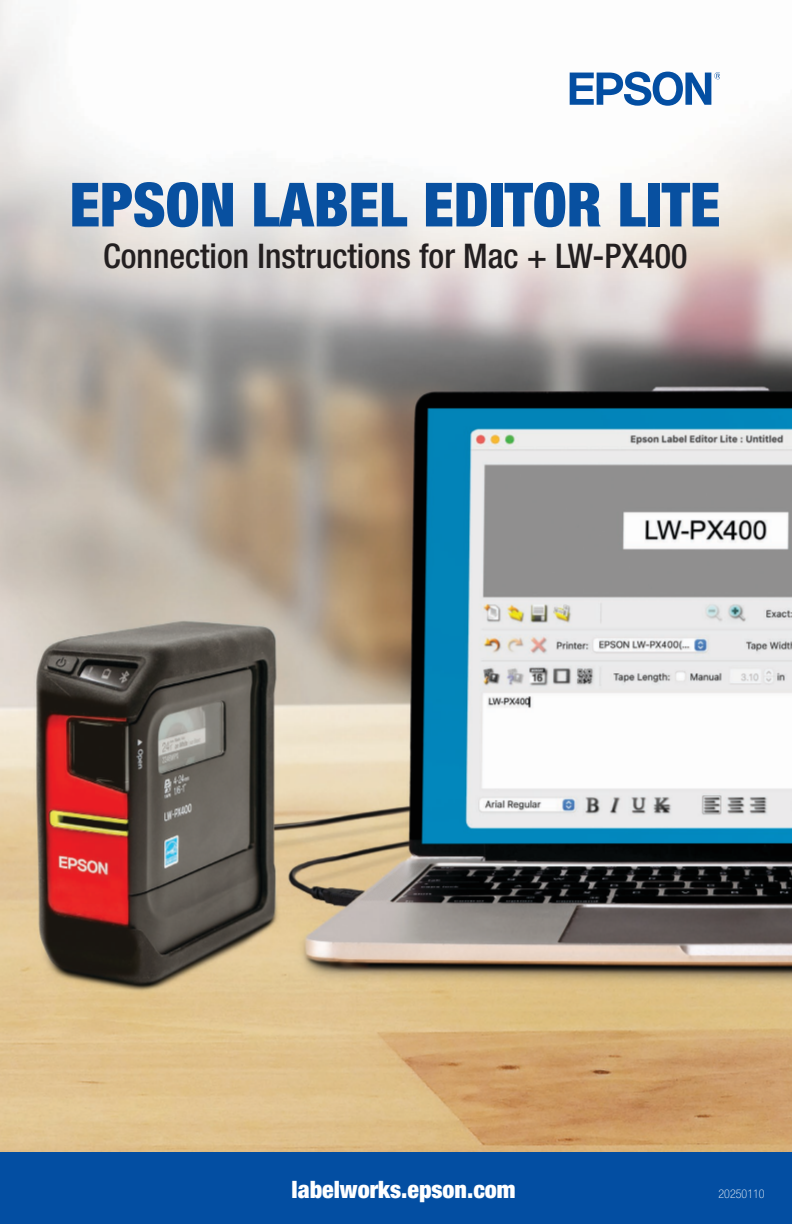
<style>
.page{position:relative;width:792px;height:1224px;background:#fff}
.page>*{position:absolute;margin:0;border:0;box-sizing:border-box;transform-origin:0 0}
.t1{font:900 condensed 61px "Helvetica Neue";color:#0850a0}
.t2{font:500 condensed 34px "Helvetica Neue";color:#231f20}
.t3{font:900 condensed 24px "Helvetica Neue";color:#fff}
.t4{font:100 condensed 12px "Helvetica Neue";color:#fff}
</style>
<div class="page">
<img style="left:0;top:0;width:792px;height:1152px">
<svg style="left:570px;top:72px;width:150px;height:34px"></svg>
<div style="left:0;top:1152px;width:792px;height:72px;background:#034ea2"></div>
<p class="t1" style="left:70px;top:167px;width:652px">EPSON LABEL EDITOR LITE</p>
<p class="t2" style="left:103px;top:236px;width:586px">Connection Instructions for Mac + LW-PX400</p>
<p class="t3" style="left:292px;top:1175px;width:226px">labelworks.epson.com</p>
<p class="t4" style="left:719px;top:1187px;width:48px">20250110</p>
</div>
